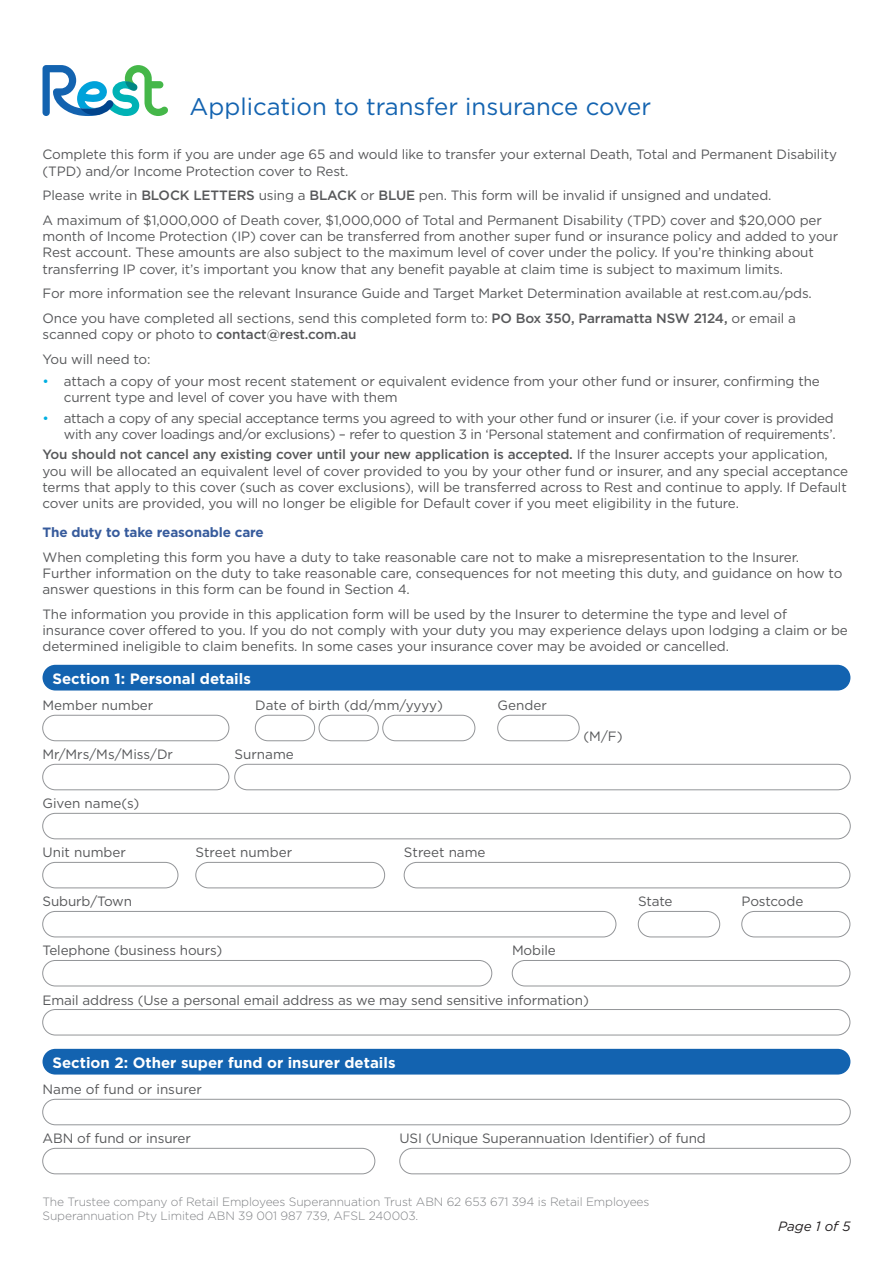
<style>
.page{position:relative;width:893px;height:1263px;background:#fff}
.page>*{position:absolute;margin:0;border:0;box-sizing:border-box;transform-origin:0 0}
.t1{font:24px "Gotham HTF";color:#1363b0}
.t2{font:700 15px "Gotham HTF";color:#fff}
.t3{font:13.5px/16.2px "Gotham HTF";letter-spacing:-.01em;color:#57585a}
.t4{font:700 13.5px "Gotham HTF";letter-spacing:-.01em;color:#375b9c}
.t5{font:italic 13.5px "Gotham HTF";color:#231f20}
.t6{font:300 12px/14.4px "Gotham HTF";letter-spacing:-.01em;color:#808285}
.s1{font-weight:500}
.s2{color:#00afe1}
</style>
<div class="page">
<svg style="left:43px;top:65px;width:125px;height:51px"></svg>
<div style="left:43px;top:715px;width:186px;height:26px;border:1px solid #939598;border-radius:13px"></div>
<div style="left:255px;top:715px;width:60px;height:26px;border:1px solid #939598;border-radius:13px"></div>
<div style="left:319px;top:715px;width:59px;height:26px;border:1px solid #939598;border-radius:13px"></div>
<div style="left:383px;top:715px;width:92px;height:26px;border:1px solid #939598;border-radius:13px"></div>
<div style="left:497px;top:715px;width:82px;height:26px;border:1px solid #939598;border-radius:13px"></div>
<div style="left:43px;top:764px;width:186px;height:26px;border:1px solid #939598;border-radius:13px"></div>
<div style="left:235px;top:764px;width:615px;height:26px;border:1px solid #939598;border-radius:13px"></div>
<div style="left:43px;top:813px;width:807px;height:26px;border:1px solid #939598;border-radius:13px"></div>
<div style="left:43px;top:862px;width:135px;height:26px;border:1px solid #939598;border-radius:13px"></div>
<div style="left:196px;top:862px;width:189px;height:26px;border:1px solid #939598;border-radius:13px"></div>
<div style="left:404px;top:862px;width:446px;height:26px;border:1px solid #939598;border-radius:13px"></div>
<div style="left:43px;top:911px;width:573px;height:26px;border:1px solid #939598;border-radius:13px"></div>
<div style="left:638px;top:911px;width:82px;height:26px;border:1px solid #939598;border-radius:13px"></div>
<div style="left:742px;top:911px;width:108px;height:26px;border:1px solid #939598;border-radius:13px"></div>
<div style="left:43px;top:960px;width:449px;height:26px;border:1px solid #939598;border-radius:13px"></div>
<div style="left:512px;top:960px;width:338px;height:26px;border:1px solid #939598;border-radius:13px"></div>
<div style="left:43px;top:1009px;width:807px;height:26px;border:1px solid #939598;border-radius:13px"></div>
<div style="left:43px;top:665px;width:807px;height:25px;background:#1363b0;border-radius:13px"></div>
<div style="left:43px;top:1049px;width:807px;height:25px;background:#1363b0;border-radius:13px"></div>
<div style="left:43px;top:1099px;width:807px;height:26px;border:1px solid #939598;border-radius:13px"></div>
<div style="left:43px;top:1148px;width:332px;height:26px;border:1px solid #939598;border-radius:13px"></div>
<div style="left:400px;top:1148px;width:450px;height:26px;border:1px solid #939598;border-radius:13px"></div>
<h1 class="t1" style="left:190px;top:93px;width:463px">Application to transfer insurance cover</h1>
<p class="t3" style="left:43px;top:146px;width:796px">Complete this form if you are under age 65 and would like to transfer your external Death, Total and Permanent Disability (TPD) and/or Income Protection cover to Rest.</p>
<p class="t3" style="left:43px;top:183px;width:781px;line-height:24.8px">Please write in <span class="s1">BLOCK LETTERS</span> using a <span class="s1">BLACK</span> or <span class="s1">BLUE</span> pen. This form will be invalid if unsigned and undated.<br>A maximum of $1,000,000 of Death cover, $1,000,000 of Total and Permanent Disability (TPD) cover and $20,000 per</p>
<p class="t3" style="left:43px;top:228px;width:797px">month of Income Protection (IP) cover can be transferred from another super fund or insurance policy and added to your<br>Rest account. These amounts are also subject to the maximum level of cover under the policy. If you’re thinking about transferring IP cover, it’s important you know that any benefit payable at claim time is subject to maximum limits.</p>
<p class="t3" style="left:43px;top:281px;width:771px;line-height:24.8px">For more information see the relevant Insurance Guide and Target Market Determination available at rest.com.au/pds.<br>Once you have completed all sections, send this completed form to: <span class="s1">PO Box 350, Parramatta NSW 2124,</span> or email a</p>
<p class="t3" style="left:43px;top:322px;width:316px;line-height:24.8px">scanned copy or photo to <span class="s1">contact@rest.com.au<br></span>You will need to:</p>
<p class="t3" style="left:64px;top:373px;width:757px;text-indent:-21px"><span class="s2">•</span> attach a copy of your most recent statement or equivalent evidence from your other fund or insurer, confirming the current type and level of cover you have with them</p>
<p class="t3" style="left:43px;top:410px;width:795px;text-align:right"><span class="s2">•</span> attach a copy of any special acceptance terms you agreed to with your other fund or insurer (i.e. if your cover is provided with any cover loadings and/or exclusions) – refer to question 3 in ‘Personal statement and confirmation of requirements’.</p>
<p class="t3" style="left:43px;top:446px;width:807px"><span class="s1">You should not cancel any existing cover until your new application is accepted.</span> If the Insurer accepts your application, you will be allocated an equivalent level of cover provided to you by your other fund or insurer, and any special acceptance terms that apply to this cover (such as cover exclusions), will be transferred across to Rest and continue to apply. If Default cover units are provided, you will no longer be eligible for Default cover if you meet eligibility in the future.</p>
<p class="t4" style="left:43px;top:524px;width:223px">The duty to take reasonable care</p>
<p class="t3" style="left:43px;top:548px;width:801px">When completing this form you have a duty to take reasonable care not to make a misrepresentation to the Insurer.<br>Further information on the duty to take reasonable care, consequences for not meeting this duty, and guidance on how to answer questions in this form can be found in Section 4.</p>
<p class="t3" style="left:43px;top:606px;width:807px">The information you provide in this application form will be used by the Insurer to determine the type and level of insurance cover offered to you. If you do not comply with your duty you may experience delays upon lodging a claim or be determined ineligible to claim benefits. In some cases your insurance cover may be avoided or cancelled.</p>
<p class="t2" style="left:53px;top:670px;width:200px">Section 1: Personal details</p>
<p class="t3" style="left:43px;top:697px;width:112px">Member number</p>
<p class="t3" style="left:255px;top:697px;width:189px">Date of birth (dd/mm/yyyy)</p>
<p class="t3" style="left:497px;top:697px;width:51px">Gender</p>
<p class="t3" style="left:583px;top:728px;width:41px">(M/F)</p>
<p class="t3" style="left:43px;top:746px;width:132px">Mr/Mrs/Ms/Miss/Dr</p>
<p class="t3" style="left:235px;top:746px;width:61px">Surname</p>
<p class="t3" style="left:43px;top:795px;width:98px">Given name(s)</p>
<p class="t3" style="left:43px;top:844px;width:85px">Unit number</p>
<p class="t3" style="left:196px;top:844px;width:98px">Street number</p>
<p class="t3" style="left:404px;top:844px;width:83px">Street name</p>
<p class="t3" style="left:43px;top:893px;width:91px">Suburb/Town</p>
<p class="t3" style="left:638px;top:893px;width:36px">State</p>
<p class="t3" style="left:742px;top:893px;width:63px">Postcode</p>
<p class="t3" style="left:43px;top:942px;width:181px">Telephone (business hours)</p>
<p class="t3" style="left:512px;top:942px;width:45px">Mobile</p>
<p class="t3" style="left:43px;top:991px;width:548px">Email address (Use a personal email address as we may send sensitive information)</p>
<p class="t2" style="left:53px;top:1054px;width:344px">Section 2: Other super fund or insurer details</p>
<p class="t3" style="left:43px;top:1081px;width:161px">Name of fund or insurer</p>
<p class="t3" style="left:43px;top:1130px;width:150px">ABN of fund or insurer</p>
<p class="t3" style="left:400px;top:1130px;width:308px">USI (Unique Superannuation Identifier) of fund</p>
<p class="t6" style="left:43px;top:1194px;width:608px">The Trustee company of Retail Employees Superannuation Trust ABN 62 653 671 394 is Retail Employees<br>Superannuation Pty Limited ABN 39 001 987 739, AFSL 240003.</p>
<p class="t5" style="left:778px;top:1219px;width:74px">Page 1 of 5</p>
</div>
